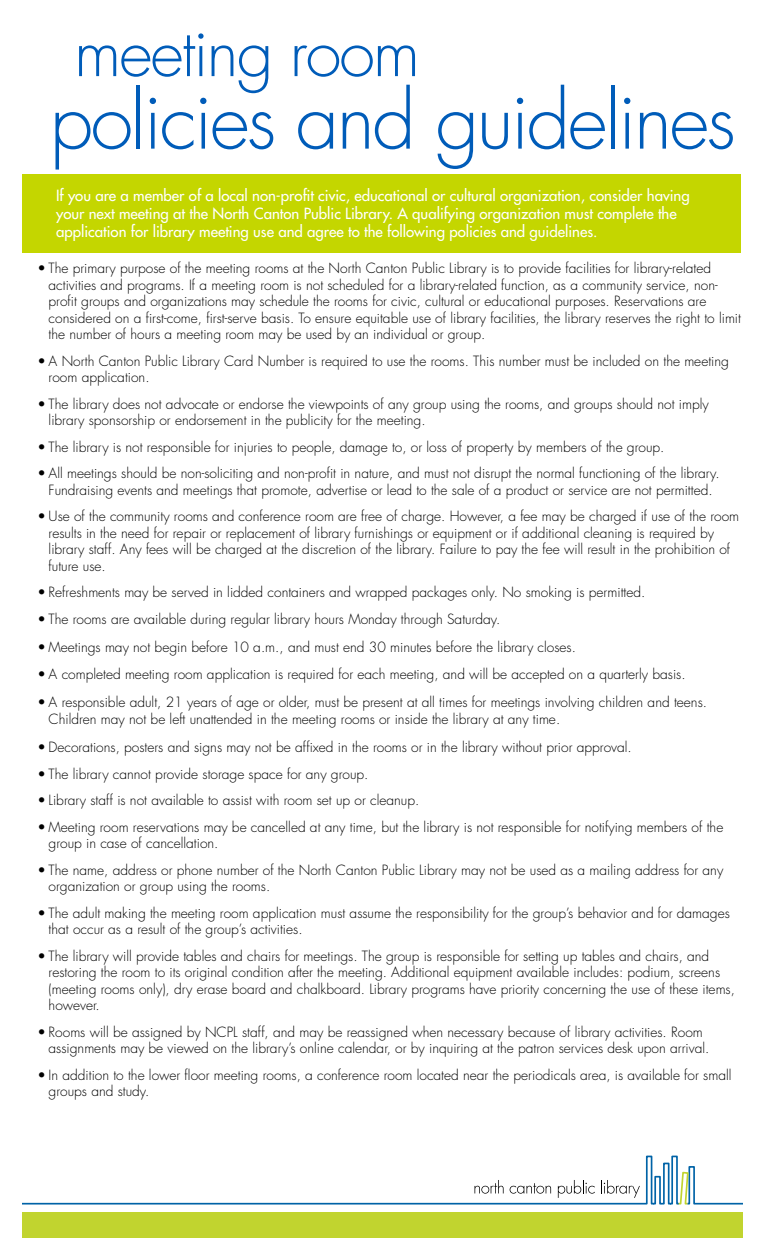
<style>
.page{position:relative;width:765px;height:1260px;background:#fff}
.page>*{position:absolute;margin:0;border:0;box-sizing:border-box;transform-origin:0 0}
.t1{font:300 77.5px "Futura Std";letter-spacing:-.03em;color:#005cb9}
.t2{font:300 65px "Futura Std";letter-spacing:-.03em;color:#005cb9}
.t3{font:500 15px/18px "Futura Std";color:#fff}
.t4{font:300 13.75px/16.5px "Futura Std";color:#000}
</style>
<div class="page">
<svg style="left:22px;top:1156px;width:720px;height:49px"></svg>
<div style="left:22px;top:1212px;width:720px;height:26px;background:#c1d42f"></div>
<div style="left:22px;top:175px;width:719px;height:78px;background:#c4d600"></div>
<h2 class="t2" style="left:74px;top:13px;width:347px">meeting room</h2>
<h1 class="t1" style="left:50px;top:73px;width:688px">policies and guidelines</h1>
<p class="t3" style="left:56px;top:186px;width:635px">If you are a member of a local non-profit civic, educational or cultural organization, consider having your next meeting at the North Canton Public Library. A qualifying organization must complete the application for library meeting use and agree to the following policies and guidelines.</p>
<p class="t4" style="left:49px;top:260px;width:694px;text-indent:-11px">• The primary purpose of the meeting rooms at the North Canton Public Library is to provide facilities for library-related activities and programs. If a meeting room is not scheduled for a library-related function, as a community service, non&shy;profit groups and organizations may schedule the rooms for civic, cultural or educational purposes. Reservations are considered on a first-come, first-serve basis. To ensure equitable use of library facilities, the library reserves the right to limit the number of hours a meeting room may be used by an individual or group.</p>
<p class="t4" style="left:49px;top:353px;width:682px;text-indent:-11px">• A North Canton Public Library Card Number is required to use the rooms. This number must be included on the meeting room application.</p>
<p class="t4" style="left:49px;top:396px;width:662px;text-indent:-11px">• The library does not advocate or endorse the viewpoints of any group using the rooms, and groups should not imply library sponsorship or endorsement in the publicity for the meeting.</p>
<p class="t4" style="left:37px;top:439px;width:629px">• The library is not responsible for injuries to people, damage to, or loss of property by members of the group.</p>
<p class="t4" style="left:37px;top:465px;width:684px;text-align:center">• All meetings should be non-soliciting and non-profit in nature, and must not disrupt the normal functioning of the library.<br>Fundraising events and meetings that promote, advertise or lead to the sale of a product or service are not permitted.</p>
<p class="t4" style="left:49px;top:508px;width:692px;text-indent:-11px">• Use of the community rooms and conference room are free of charge. However, a fee may be charged if use of the room results in the need for repair or replacement of library furnishings or equipment or if additional cleaning is required by library staff. Any fees will be charged at the discretion of the library. Failure to pay the fee will result in the prohibition of future use.</p>
<p class="t4" style="left:37px;top:584px;width:610px">• Refreshments may be served in lidded containers and wrapped packages only. No smoking is permitted.</p>
<p class="t4" style="left:37px;top:611px;width:465px">• The rooms are available during regular library hours Monday through Saturday.</p>
<p class="t4" style="left:37px;top:639px;width:540px">• Meetings may not begin before 10 a.m., and must end 30 minutes before the library closes.</p>
<p class="t4" style="left:37px;top:666px;width:650px">• A completed meeting room application is required for each meeting, and will be accepted on a quarterly basis.</p>
<p class="t4" style="left:49px;top:694px;width:660px;text-indent:-11px">• A responsible adult, 21 years of age or older, must be present at all times for meetings involving children and teens.<br>Children may not be left unattended in the meeting rooms or inside the library at any time.</p>
<p class="t4" style="left:37px;top:739px;width:596px">• Decorations, posters and signs may not be affixed in the rooms or in the library without prior approval.</p>
<p class="t4" style="left:37px;top:766px;width:333px">• The library cannot provide storage space for any group.</p>
<p class="t4" style="left:37px;top:792px;width:384px">• Library staff is not available to assist with room set up or cleanup.</p>
<p class="t4" style="left:49px;top:819px;width:676px;text-indent:-11px">• Meeting room reservations may be cancelled at any time, but the library is not responsible for notifying members of the group in case of cancellation.</p>
<p class="t4" style="left:49px;top:862px;width:676px;text-indent:-11px">• The name, address or phone number of the North Canton Public Library may not be used as a mailing address for any organization or group using the rooms.</p>
<p class="t4" style="left:49px;top:905px;width:683px;text-indent:-11px">• The adult making the meeting room application must assume the responsibility for the group’s behavior and for damages that occur as a result of the group’s activities.</p>
<p class="t4" style="left:49px;top:948px;width:688px;text-indent:-11px">• The library will provide tables and chairs for meetings. The group is responsible for setting up tables and chairs, and restoring the room to its original condition after the meeting. Additional equipment available includes: podium, screens (meeting rooms only), dry erase board and chalkboard. Library programs have priority concerning the use of these items, however.</p>
<p class="t4" style="left:49px;top:1024px;width:662px;text-indent:-11px">• Rooms will be assigned by NCPL staff, and may be reassigned when necessary because of library activities. Room assignments may be viewed on the library’s online calendar, or by inquiring at the patron services desk upon arrival.</p>
<p class="t4" style="left:49px;top:1067px;width:684px;text-indent:-11px">• In addition to the lower floor meeting rooms, a conference room located near the periodicals area, is available for small groups and study.</p>
</div>
